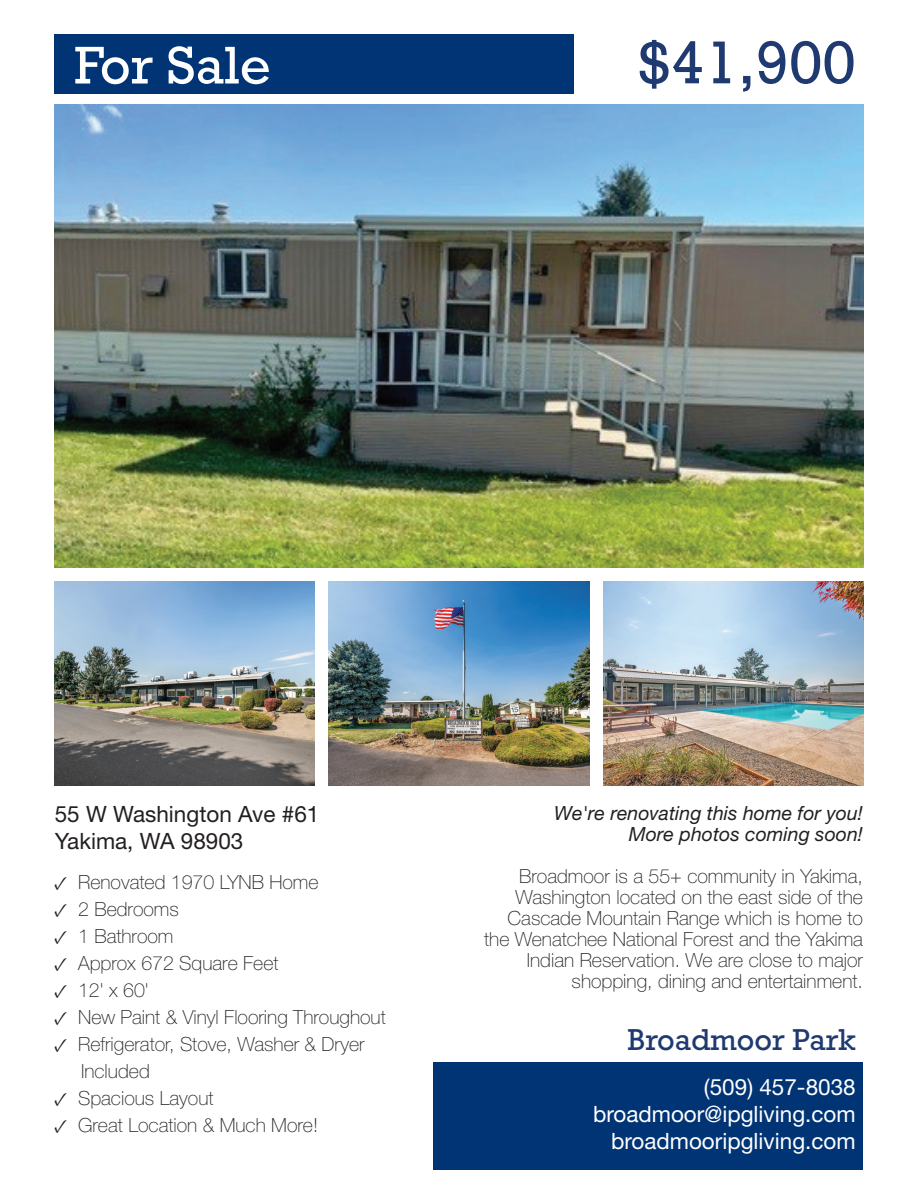
<style>
.page{position:relative;width:918px;height:1188px;background:#fff}
.page>*{position:absolute;margin:0;border:0;box-sizing:border-box;transform-origin:0 0}
.t1{font:61.5px "Rockwell";color:#1f3a71}
.t2{font:54px "Rockwell";color:#fff}
.t3{font:30.75px "Rockwell";color:#1f3a72}
.t4{font:22.5px/27px "Helvetica Neue LT Std";color:#fff;text-align:right}
.t5{font:22.5px/27px "Helvetica Neue LT Std";color:#231f20}
.t6{font:100 19.5px/21px "Helvetica Neue LT Std";color:#231f20}
.t7{font:italic 19.5px/21px "Helvetica Neue LT Std";color:#231f20;text-align:right}
.s1{font-family:"Minion Pro";font-weight:400}
</style>
<div class="page">
<img style="left:54px;top:104px;width:810px;height:463px">
<img style="left:54px;top:582px;width:261px;height:204px">
<img style="left:329px;top:582px;width:260px;height:204px">
<img style="left:603px;top:582px;width:261px;height:204px">
<div style="left:55px;top:34px;width:519px;height:60px;background:#013475"></div>
<div style="left:434px;top:1062px;width:429px;height:108px;background:#013475"></div>
<h2 class="t2" style="left:74px;top:47px;width:198px">For Sale</h2>
<h1 class="t1" style="left:638px;top:42px;width:219px">$41,900</h1>
<p class="t5" style="left:55px;top:803px;width:266px">55 W Washington Ave #61<br>Yakima, WA 98903</p>
<p class="t6" style="left:54px;top:873px;width:266px"><span class="s1">✓</span> Renovated 1970 LYNB Home</p>
<p class="t6" style="left:54px;top:900px;width:126px"><span class="s1">✓</span> 2 Bedrooms</p>
<p class="t6" style="left:54px;top:927px;width:121px"><span class="s1">✓</span> 1 Bathroom</p>
<p class="t6" style="left:54px;top:954px;width:226px"><span class="s1">✓</span> Approx 672 Square Feet</p>
<p class="t6" style="left:54px;top:981px;width:96px"><span class="s1">✓</span> 12' x 60'</p>
<p class="t6" style="left:54px;top:1008px;width:333px"><span class="s1">✓</span> New Paint &amp; Vinyl Flooring Throughout</p>
<p class="t6" style="left:81px;top:1032px;width:285px;line-height:27px;text-indent:-27px"><span class="s1">✓</span> Refrigerator, Stove, Washer &amp; Dryer<br>Included</p>
<p class="t6" style="left:54px;top:1089px;width:161px"><span class="s1">✓</span> Spacious Layout</p>
<p class="t6" style="left:54px;top:1116px;width:266px"><span class="s1">✓</span> Great Location &amp; Much More!</p>
<p class="t7" style="left:554px;top:803px;width:310px">We're renovating this home for you!<br>More photos coming soon!</p>
<p class="t6" style="left:484px;top:868px;width:380px;text-align:right">Broadmoor is a 55+ community in Yakima, Washington located on the east side of the Cascade Mountain Range which is home to the Wenatchee National Forest and the Yakima Indian Reservation. We are close to major shopping, dining and entertainment.</p>
<h3 class="t3" style="left:628px;top:1029px;width:230px">Broadmoor Park</h3>
<p class="t4" style="left:593px;top:1076px;width:264px">(509) 457-8038 broadmoor@ipgliving.com broadmooripgliving.com</p>
</div>
